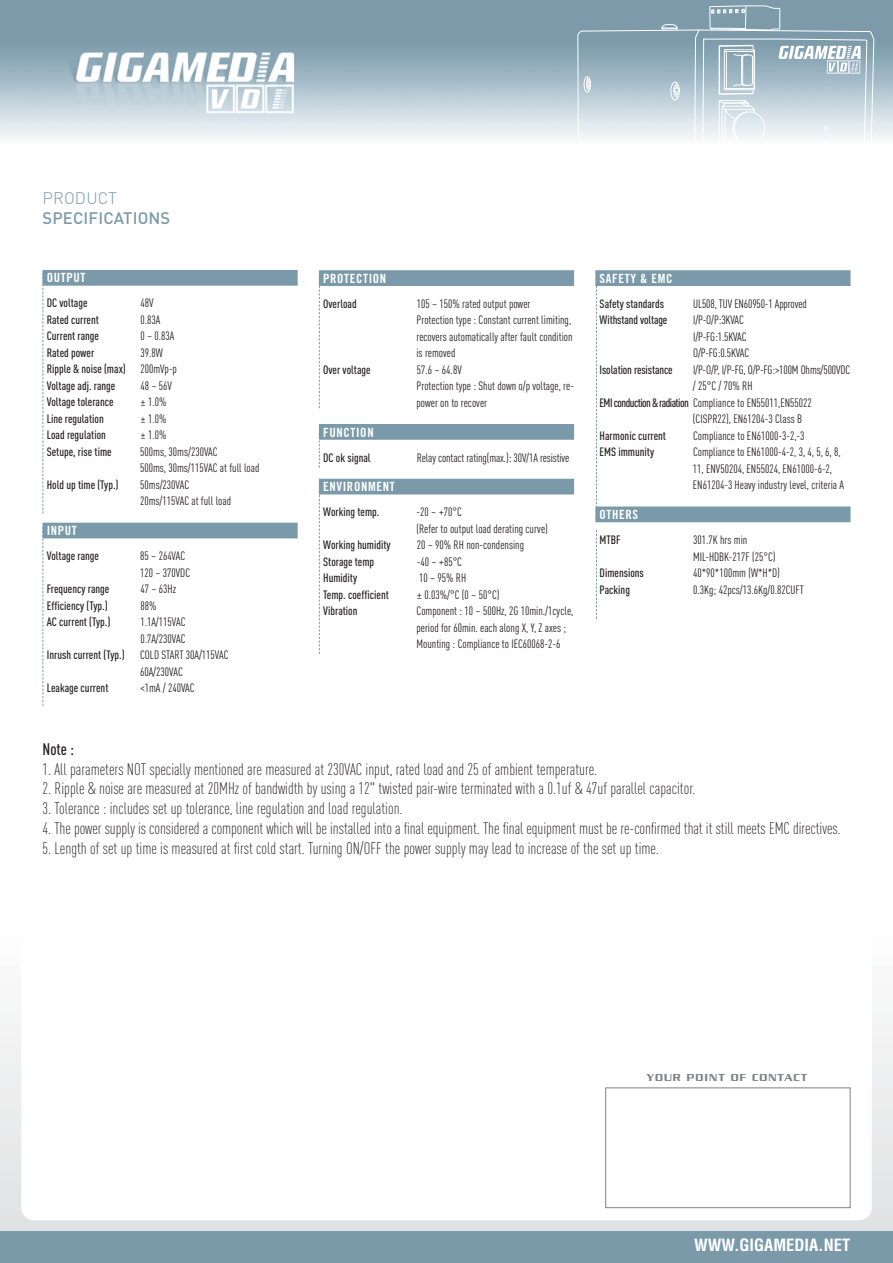
<style>
.page{position:relative;width:893px;height:1263px;background:#fff}
.page>*{position:absolute;margin:0;border:0;box-sizing:border-box;transform-origin:0 0}
.t1{font:300 condensed 16.5px "DINOT";color:#231f20}
.t2{font:700 condensed 16.5px "Helvetica";color:#fff}
.t3{font:500 16.5px "DIN";letter-spacing:.01em;color:#7b9aa9}
.t4{font:300 16.5px "DIN";letter-spacing:.01em;color:#7b9aa9}
.t5{font:500 condensed 16.5px "DINOT";color:#231f20}
.t6{font:12.75px "Trade Gothic Bold Cond Twenty";letter-spacing:.05em;color:#fff}
.t7{font:condensed 12px/16.5px "DINOT";color:#231f20}
.t8{font:500 condensed 12px/16.5px "DINOT";color:#231f20}
.t9{font:500 10.95px "Serpentine";letter-spacing:.095em;color:#808285}
.s1{font-weight:400}
.s2{font-weight:500}
</style>
<div class="page">
<svg style="left:0;top:1010px;width:892px;height:221px;background:#e5e6e7"></svg>
<div style="left:21px;top:267px;width:851px;height:953px;background:#fff;border-radius:13px"></div>
<div style="left:43px;top:270px;width:255px;height:16px;background:#7b9aa9"></div>
<div style="left:43px;top:523px;width:255px;height:15px;background:#7b9aa9"></div>
<div style="left:319px;top:270px;width:255px;height:16px;background:#7b9aa9"></div>
<div style="left:319px;top:424px;width:255px;height:16px;background:#7b9aa9"></div>
<div style="left:319px;top:479px;width:255px;height:15px;background:#7b9aa9"></div>
<div style="left:595px;top:270px;width:255px;height:16px;background:#7b9aa9"></div>
<div style="left:595px;top:507px;width:255px;height:15px;background:#7b9aa9"></div>
<div style="left:0;top:1231px;width:892px;height:32px;background:#7b9aa9"></div>
<img style="left:0;top:0;width:892px;height:139px">
<div style="left:605px;top:1088px;width:245px;height:120px;border:1px solid #808285"></div>
<svg style="left:577px;top:5px;width:297px;height:134px;background:#aec2cc"></svg>
<svg style="left:43px;top:285px;width:1px;height:228px"></svg>
<svg style="left:43px;top:538px;width:1px;height:168px"></svg>
<svg style="left:596px;top:286px;width:1px;height:221px"></svg>
<svg style="left:596px;top:530px;width:1px;height:89px"></svg>
<svg style="left:319px;top:286px;width:1px;height:122px"></svg>
<svg style="left:319px;top:439px;width:1px;height:29px"></svg>
<svg style="left:319px;top:494px;width:1px;height:160px"></svg>
<h1 class="t4" style="left:43px;top:192px;width:76px">PRODUCT</h1>
<h1 class="t3" style="left:43px;top:212px;width:129px">SPECIFICATIONS</h1>
<p class="t6" style="left:47px;top:273px;width:40px">OUTPUT</p>
<p class="t8" style="left:47px;top:296px;width:42px">DC voltage</p>
<p class="t7" style="left:140px;top:296px;width:15px">48V</p>
<p class="t8" style="left:47px;top:313px;width:54px">Rated current</p>
<p class="t7" style="left:140px;top:313px;width:21px">0.83A</p>
<p class="t8" style="left:47px;top:329px;width:54px">Current range</p>
<p class="t7" style="left:140px;top:329px;width:36px">0 ~ 0.83A</p>
<p class="t8" style="left:47px;top:346px;width:49px">Rated power</p>
<p class="t8" style="left:47px;top:346px;width:132px;text-indent:94px"><span class="s1">39.8W<br></span>Ripple &amp; noise (max) <span class="s1">200mVp-p<br></span>Voltage adj. range</p>
<p class="t7" style="left:140px;top:379px;width:33px">48 ~ 56V</p>
<p class="t8" style="left:47px;top:395px;width:68px">Voltage tolerance</p>
<p class="t7" style="left:140px;top:395px;width:28px">± 1.0%</p>
<p class="t8" style="left:47px;top:412px;width:59px">Line regulation</p>
<p class="t7" style="left:140px;top:412px;width:28px">± 1.0%</p>
<p class="t8" style="left:47px;top:428px;width:61px">Load regulation</p>
<p class="t7" style="left:140px;top:428px;width:28px">± 1.0%</p>
<p class="t8" style="left:47px;top:445px;width:66px">Setupe, rise time</p>
<p class="t7" style="left:140px;top:445px;width:121px">500ms, 30ms/230VAC<br>500ms, 30ms/115VAC at full load</p>
<p class="t8" style="left:47px;top:478px;width:73px">Hold up time (Typ.)</p>
<p class="t7" style="left:140px;top:478px;width:93px">50ms/230VAC<br>20ms/115VAC at full load</p>
<p class="t6" style="left:47px;top:526px;width:32px">INPUT</p>
<p class="t8" style="left:47px;top:549px;width:54px">Voltage range</p>
<p class="t7" style="left:140px;top:549px;width:52px">85 ~ 264VAC<br>120 ~ 370VDC</p>
<p class="t8" style="left:47px;top:582px;width:64px">Frequency range</p>
<p class="t7" style="left:140px;top:582px;width:37px">47 ~ 63Hz</p>
<p class="t8" style="left:47px;top:599px;width:62px">Efficiency (Typ.)</p>
<p class="t7" style="left:140px;top:598px;width:18px">88%</p>
<p class="t8" style="left:47px;top:615px;width:65px">AC current (Typ.)</p>
<p class="t7" style="left:140px;top:615px;width:47px">1.1A/115VAC<br>0.7A/230VAC</p>
<p class="t8" style="left:47px;top:648px;width:79px">Inrush current (Typ.)</p>
<p class="t7" style="left:140px;top:648px;width:90px">COLD START 30A/115VAC<br>60A/230VAC</p>
<p class="t8" style="left:47px;top:681px;width:63px">Leakage current</p>
<p class="t7" style="left:140px;top:681px;width:56px">&lt;1mA / 240VAC</p>
<p class="t6" style="left:323px;top:274px;width:65px">PROTECTION</p>
<p class="t8" style="left:323px;top:297px;width:35px">Overload</p>
<p class="t7" style="left:416px;top:297px;width:158px">105 ~ 150% rated output power<br>Protection type : Constant current limiting, recovers automatically after fault condition is removed</p>
<p class="t8" style="left:323px;top:363px;width:49px">Over voltage</p>
<p class="t7" style="left:416px;top:363px;width:159px">57.6 ~ 64.8V<br>Protection type : Shut down o/p voltage, re&shy;power on to recover</p>
<p class="t6" style="left:323px;top:427px;width:52px">FUNCTION</p>
<p class="t8" style="left:323px;top:451px;width:49px">DC ok signal</p>
<p class="t7" style="left:417px;top:450px;width:154px">Relay contact rating(max.): 30V/1A resistive</p>
<p class="t6" style="left:323px;top:482px;width:73px">ENVIRONMENT</p>
<p class="t8" style="left:323px;top:505px;width:58px">Working temp.</p>
<p class="t7" style="left:416px;top:505px;width:133px">-20 ~ +70°C<br>(Refer to output load derating curve)</p>
<p class="t8" style="left:323px;top:538px;width:69px">Working humidity</p>
<p class="t7" style="left:417px;top:538px;width:109px">20 ~ 90% RH non-condensing</p>
<p class="t8" style="left:323px;top:555px;width:53px">Storage temp</p>
<p class="t7" style="left:417px;top:555px;width:47px">-40 ~ +85°C</p>
<p class="t8" style="left:323px;top:571px;width:36px">Humidity</p>
<p class="t7" style="left:419px;top:571px;width:49px">10 ~ 95% RH</p>
<p class="t8" style="left:323px;top:588px;width:67px">Temp. coefficient</p>
<p class="t7" style="left:417px;top:588px;width:84px">± 0.03%/°C (0 ~ 50°C)</p>
<p class="t8" style="left:323px;top:604px;width:36px">Vibration</p>
<p class="t7" style="left:416px;top:604px;width:158px">Component : 10 ~ 500Hz, 2G 10min./1cycle, period for 60min. each along X, Y, Z axes ;<br>Mounting : Compliance to IEC60068-2-6</p>
<p class="t6" style="left:600px;top:274px;width:74px">SAFETY &amp; EMC</p>
<p class="t8" style="left:600px;top:297px;width:66px">Safety standards</p>
<p class="t7" style="left:693px;top:297px;width:115px">UL508, TUV EN60950-1 Approved</p>
<p class="t8" style="left:600px;top:313px;width:69px">Withstand voltage</p>
<p class="t7" style="left:693px;top:313px;width:58px">I/P-O/P:3KVAC<br>I/P-FG:1.5KVAC<br>O/P-FG:0.5KVAC</p>
<p class="t8" style="left:600px;top:363px;width:75px">Isolation resistance</p>
<p class="t7" style="left:693px;top:363px;width:159px">I/P-O/P, I/P-FG, O/P-FG:&gt;100M Ohms/500VDC</p>
<p class="t7" style="left:693px;top:379px;width:61px">/ 25°C / 70% RH</p>
<p class="t7" style="left:600px;top:396px;width:214px"><span class="s2">EMI conduction &amp; radiation</span> Compliance to EN55011,EN55022</p>
<p class="t7" style="left:693px;top:412px;width:111px">(CISPR22), EN61204-3 Class B</p>
<p class="t8" style="left:600px;top:429px;width:68px">Harmonic current</p>
<p class="t7" style="left:693px;top:429px;width:113px">Compliance to EN61000-3-2,-3</p>
<p class="t8" style="left:600px;top:445px;width:56px">EMS immunity</p>
<p class="t7" style="left:693px;top:445px;width:153px">Compliance to EN61000-4-2, 3, 4, 5, 6, 8,<br>11, ENV50204, EN55024, EN61000-6-2,<br>EN61204-3 Heavy industry level, criteria A</p>
<p class="t6" style="left:600px;top:510px;width:40px">OTHERS</p>
<p class="t8" style="left:600px;top:533px;width:23px">MTBF</p>
<p class="t7" style="left:693px;top:533px;width:84px">301.7K hrs min<br>MIL-HDBK-217F (25°C)</p>
<p class="t8" style="left:600px;top:566px;width:46px">Dimensions</p>
<p class="t7" style="left:693px;top:566px;width:88px">40*90*100mm (W*H*D)</p>
<p class="t8" style="left:600px;top:583px;width:32px">Packing</p>
<p class="t7" style="left:693px;top:582px;width:112px">0.3Kg; 42pcs/13.6Kg/0.82CUFT</p>
<h1 class="t5" style="left:43px;top:743px;width:33px">Note :</h1>
<h1 class="t1" style="left:43px;top:763px;width:556px">1. All parameters NOT specially mentioned are measured at 230VAC input, rated load and 25 of ambient temperature.</h1>
<h1 class="t1" style="left:43px;top:783px;width:654px">2. Ripple &amp; noise are measured at 20MHz of bandwidth by using a 12" twisted pair-wire terminated with a 0.1uf &amp; 47uf parallel capacitor.</h1>
<h1 class="t1" style="left:43px;top:802px;width:362px">3. Tolerance : includes set up tolerance, line regulation and load regulation.</h1>
<h1 class="t1" style="left:43px;top:822px;width:800px">4. The power supply is considered a component which will be installed into a final equipment. The final equipment must be re-confirmed that it still meets EMC directives.</h1>
<h1 class="t1" style="left:43px;top:842px;width:618px">5. Length of set up time is measured at first cold start. Turning ON/OFF the power supply may lead to increase of the set up time.</h1>
<p class="t9" style="left:647px;top:1073px;width:162px">YOUR POINT OF CONTACT</p>
<h1 class="t2" style="left:694px;top:1237px;width:158px">WWW.GIGAMEDIA.NET</h1>
</div>
